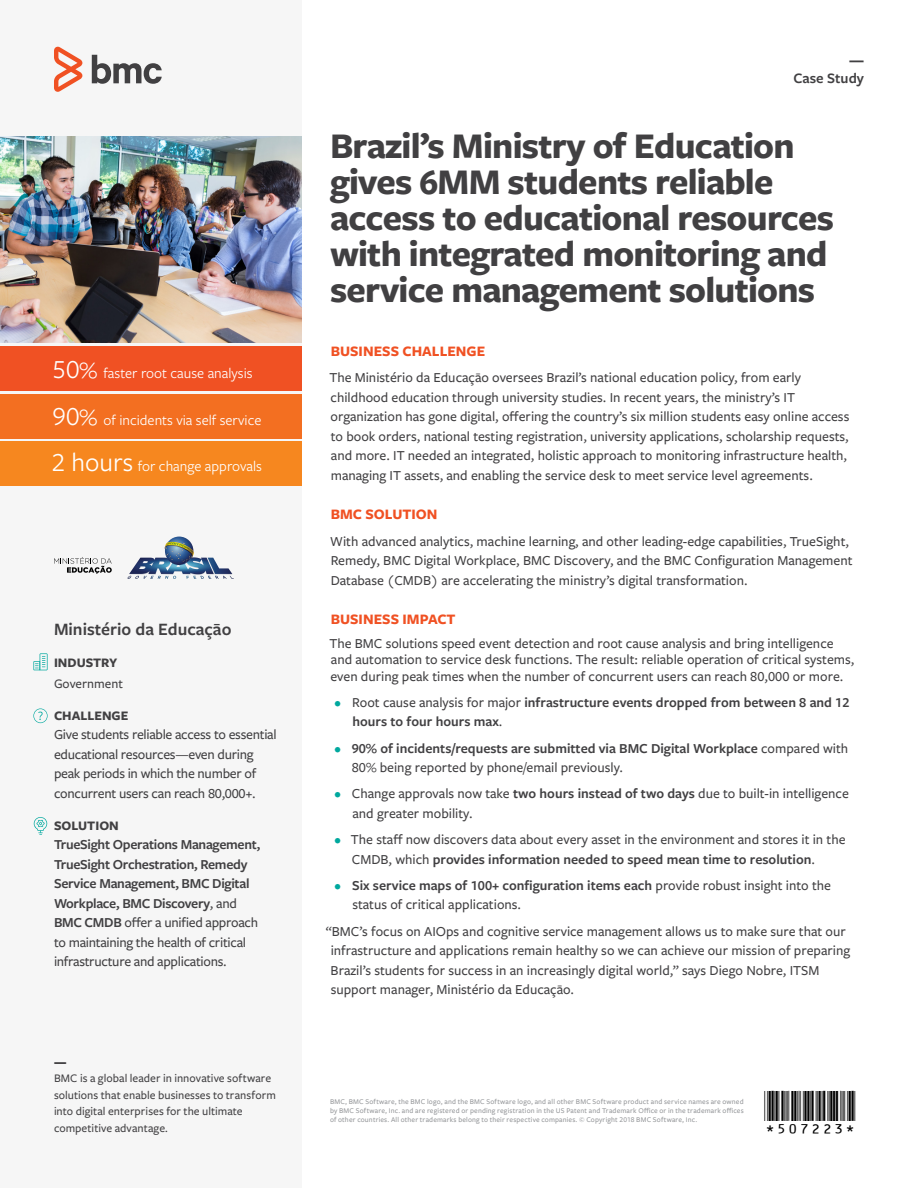
<style>
.page{position:relative;width:918px;height:1188px;background:#fff}
.page>*{position:absolute;margin:0;border:0;box-sizing:border-box;transform-origin:0 0}
.t1{font:700 37.5px/36px "Freight Sans Pro";letter-spacing:-.02em;color:#414042}
.t2{font:30px "BC39 HI Tall HR";color:#000}
.t3{font:600 18px "Freight Sans Pro";color:#414042}
.t4{font:15px "Freight Sans Pro";color:#fff}
.t5{font:700 15px "Freight Sans Pro";color:#f05123}
.t6{font:600 15px "Freight Sans Pro";color:#414042}
.t7{font:700 15px "Freight Sans Pro";color:#414042}
.t8{font:500 14.25px/19.5px "Freight Sans Pro";color:#414042}
.t9{font:600 14.25px/19.5px "Freight Sans Pro";letter-spacing:-.005em;color:#414042}
.t10{font:500 14.25px/19.5px "Freight Sans Pro";letter-spacing:-.02em;color:#414042}
.t11{font:700 13.5px "Freight Sans Pro";color:#414042}
.t12{font:500 13.5px "Freight Sans Pro";color:#414042}
.t13{font:500 12px/16.5px "Freight Sans Pro";letter-spacing:.005em;color:#414042}
.t14{font:900 12px "Freight Sans Pro";color:#414042}
.t15{font:500 7.5px/9px "Freight Sans Pro";letter-spacing:.02em;color:#939598;text-align:justify}
.s1{font-size:27px}
.s2{font-size:24px}
.s3{font-weight:500}
.s4{font-weight:500;color:#00a89e}
.s5{color:#00a89e}
.s6{font-weight:600}
.s7{font-weight:600;color:#00a89e}
</style>
<div class="page">
<div style="left:0;top:0;width:302px;height:1188px;background:#f6f6f6"></div>
<svg style="left:92px;top:55px;width:70px;height:29px"></svg>
<svg style="left:54px;top:47px;width:28px;height:45px"></svg>
<div style="left:0;top:347px;width:302px;height:44px;background:#f05123"></div>
<div style="left:0;top:394px;width:302px;height:44px;background:#f36f21"></div>
<div style="left:0;top:442px;width:302px;height:44px;background:#f6871f"></div>
<img style="left:0;top:136px;width:302px;height:207px">
<svg style="left:33px;top:653px;width:15px;height:17px"></svg>
<svg style="left:33px;top:709px;width:15px;height:14px"></svg>
<svg style="left:34px;top:817px;width:13px;height:18px"></svg>
<svg style="left:165px;top:537px;width:28px;height:28px"></svg>
<svg style="left:127px;top:542px;width:107px;height:37px"></svg>
<svg style="left:54px;top:557px;width:58px;height:17px"></svg>
<p class="t4" style="left:52px;top:363px;width:202px"><span class="s1">50</span><span class="s2">%</span> faster root cause analysis</p>
<p class="t4" style="left:52px;top:410px;width:210px"><span class="s1">90</span><span class="s2">%</span> of incidents via self service</p>
<p class="t4" style="left:52px;top:457px;width:211px"><span class="s1">2 hours</span> for change approvals</p>
<p class="t3" style="left:54px;top:617px;width:179px">Ministério da Educaçāo</p>
<p class="t11" style="left:54px;top:653px;width:65px">INDUSTRY</p>
<p class="t12" style="left:54px;top:675px;width:70px">Government</p>
<p class="t11" style="left:54px;top:706px;width:76px">CHALLENGE</p>
<p class="t10" style="left:54px;top:724px;width:224px">Give students reliable access to essential educational resources—even during peak periods in which the number of concurrent users can reach 80,000+.</p>
<p class="t11" style="left:54px;top:816px;width:66px">SOLUTION</p>
<p class="t9" style="left:54px;top:834px;width:208px">TrueSight Operations Management, TrueSight Orchestration, Remedy Service Management, BMC Digital Workplace, BMC Discovery<span class="s3">, and </span>BMC CMDB <span class="s3">offer a unified approach to maintaining the health of critical infrastructure and applications.</span></p>
<p class="t14" style="left:54px;top:1053px;width:14px">—</p>
<p class="t13" style="left:54px;top:1069px;width:223px">BMC is a global leader in innovative software solutions that enable businesses to transform into digital enterprises for the ultimate competitive advantage.</p>
<p class="t7" style="left:849px;top:50px;width:16px">—</p>
<p class="t6" style="left:794px;top:68px;width:72px">Case Study</p>
<h1 class="t1" style="left:330px;top:126px;width:506px">Brazil’s Ministry of Education gives 6MM students reliable access to educational resources with integrated monitoring and service management solutions</h1>
<p class="t5" style="left:331px;top:341px;width:156px">BUSINESS CHALLENGE</p>
<p class="t8" style="left:329px;top:367px;width:522px">The Ministério da Educaçāo oversees Brazil’s national education policy, from early childhood education through university studies. In recent years, the ministry’s IT organization has gone digital, offering the country’s six million students easy online access to book orders, national testing registration, university applications, scholarship requests, and more. IT needed an integrated, holistic approach to monitoring infrastructure health, managing IT assets, and enabling the service desk to meet service level agreements.</p>
<p class="t5" style="left:331px;top:504px;width:108px">BMC SOLUTION</p>
<p class="t8" style="left:330px;top:531px;width:524px">With advanced analytics, machine learning, and other leading-edge capabilities, TrueSight,<br>Remedy, BMC Digital Workplace, BMC Discovery, and the BMC Configuration Management<br>Database (CMDB) are accelerating the ministry’s digital transformation.</p>
<p class="t5" style="left:331px;top:609px;width:126px">BUSINESS IMPACT</p>
<p class="t8" style="left:329px;top:634px;width:527px;line-height:16.5px">The BMC solutions speed event detection and root cause analysis and bring intelligence and automation to service desk functions. The result: reliable operation of critical systems, even during peak times when the number of concurrent users can reach 80,000 or more.</p>
<p class="t9" style="left:352px;top:692px;width:499px;text-indent:-18px"><span class="s4">•</span> <span class="s3">Root cause analysis for major</span> infrastructure events dropped from between 8 and 12 hours to four hours max<span class="s3">.</span></p>
<p class="t9" style="left:352px;top:738px;width:498px;text-indent:-18px"><span class="s5">•</span> 90% of incidents/requests are submitted via BMC Digital Workplace <span class="s3">compared with<br>80% being reported by phone/email previously.</span></p>
<p class="t8" style="left:353px;top:783px;width:498px;text-indent:-18px"><span class="s5">•</span> Change approvals now take <span class="s6">two hours instead of two days</span> due to built-in intelligence and greater mobility.</p>
<p class="t8" style="left:352px;top:829px;width:495px;text-indent:-18px"><span class="s5">•</span> The staff now discovers data about every asset in the environment and stores it in the<br>CMDB, which <span class="s6">provides information needed to speed mean time to resolution</span>.</p>
<p class="t8" style="left:352px;top:875px;width:480px;text-indent:-18px"><span class="s7">•</span> <span class="s6">Six service maps of 100+ configuration items each</span> provide robust insight into the status of critical applications.</p>
<p class="t8" style="left:331px;top:921px;width:521px;text-indent:-5px">“BMC’s focus on AIOps and cognitive service management allows us to make sure that our infrastructure and applications remain healthy so we can achieve our mission of preparing Brazil’s students for success in an increasingly digital world,” says Diego Nobre, ITSM support manager, Ministério da Educaçāo.</p>
<p class="t15" style="left:330px;top:1097px;width:415px">BMC, BMC Software, the BMC logo, and the BMC Software logo, and all other BMC Software product and service names are owned by BMC Software, Inc. and are registered or pending registration in the US Patent and Trademark Office or in the trademark offices of other countries. All other trademarks belong to their respective companies. © Copyright 2018 BMC Software, Inc.</p>
<h2 class="t2" style="left:764px;top:1084px;width:93px">*507223*</h2>
</div>
